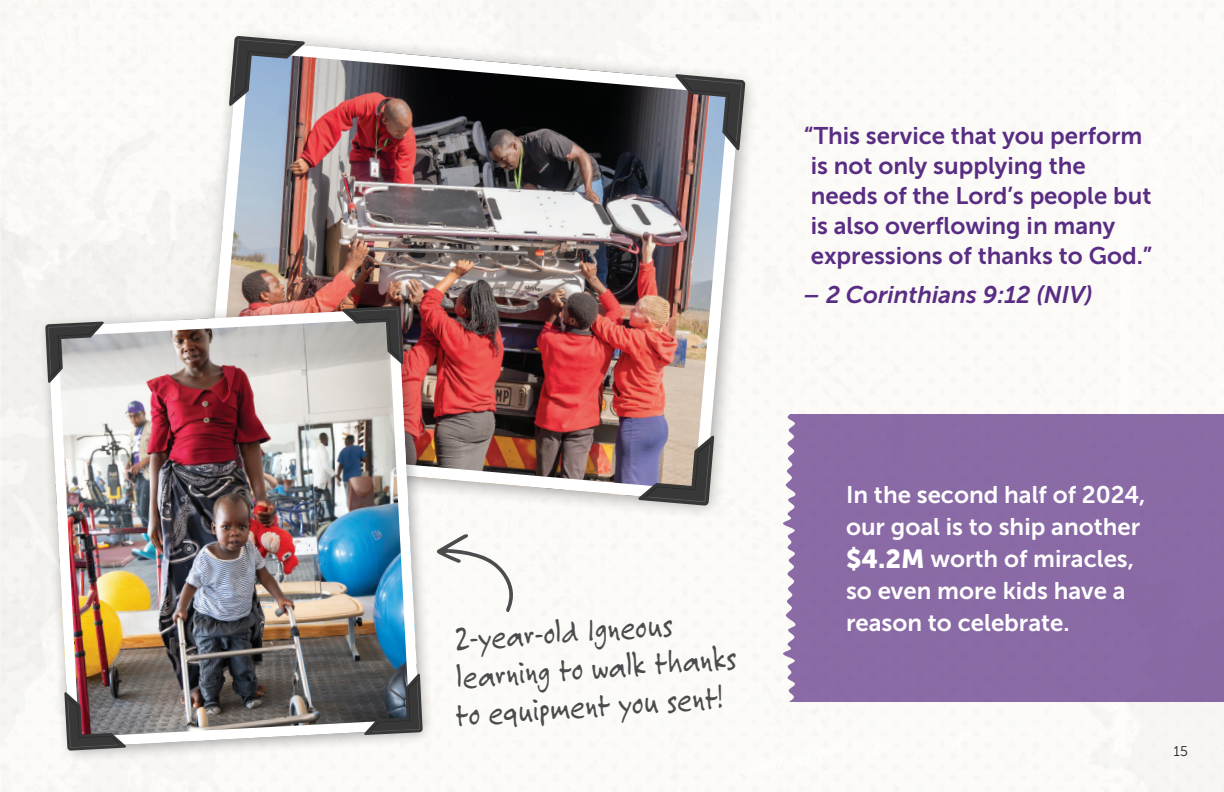
<style>
.page{position:relative;width:1224px;height:792px;background:#fff}
.page>*{position:absolute;margin:0;border:0;box-sizing:border-box;transform-origin:0 0}
.t1{font:36px/38px "Felt Tip Roman";color:#4b4c4d;scale:.8 1}
.t2{font:24px/30px "Museo Sans 700";color:#592d83}
.t3{font:24px/32px "Museo Sans 700";color:#fff}
.t4{font:italic 24px "Museo Sans 700";color:#592d83}
.t5{font:14px "Museo Sans 300";color:#231f20}
.s1{font-family:"Museo Sans 900";font-size:26px}
</style>
<div class="page">
<div style="left:783px;top:414px;width:441px;height:288px;background:#8a6ba6"></div>
<div style="left:0;top:116px;width:625px;height:642px;background:#faf9f6"></div>
<svg style="left:13px;top:464px;width:9px;height:5px"></svg>
<svg style="left:84px;top:125px;width:71px;height:96px"></svg>
<div style="left:191px;top:28px;width:568px;height:491px;background:#fcfbf8"></div>
<img style="left:196px;top:34px;width:551px;height:474px">
<svg style="left:675px;top:74px;width:70px;height:77px;background:#797378"></svg>
<svg style="left:638px;top:435px;width:76px;height:71px;background:#878186"></svg>
<svg style="left:229px;top:36px;width:77px;height:77px;background:#7e8491"></svg>
<div style="left:37px;top:298px;width:398px;height:464px;background:#231f20;opacity:.4"></div>
<img style="left:42px;top:303px;width:383px;height:450px">
<svg style="left:45px;top:322px;width:59px;height:61px;background:#989897"></svg>
<svg style="left:341px;top:306px;width:63px;height:59px;background:#85827e"></svg>
<img style="left:55px;top:661px;width:72px;height:90px">
<svg style="left:364px;top:673px;width:59px;height:62px;background:#515458"></svg>
<svg style="left:436px;top:534px;width:80px;height:78px"></svg>
<p class="t2" style="left:804px;top:121px;width:350px">“This service that you perform is not only supplying the<br>needs of the Lord’s people but is also overflowing in many expressions of thanks to God.”</p>
<p class="t4" style="left:803px;top:281px;width:291px">– 2 Corinthians 9:12 (NIV)</p>
<p class="t1" style="left:449px;top:620px;width:356px;rotate:-4deg">2-year-old Igneous learning to walk thanks to equipment you sent!</p>
<p class="t3" style="left:846px;top:479px;width:301px">In the second half of 2024, our goal is to ship another <span class="s1">$4.2M</span> worth of miracles, so even more kids have a reason to celebrate.</p>
<p class="t5" style="left:1174px;top:744px;width:16px">15</p>
</div>
